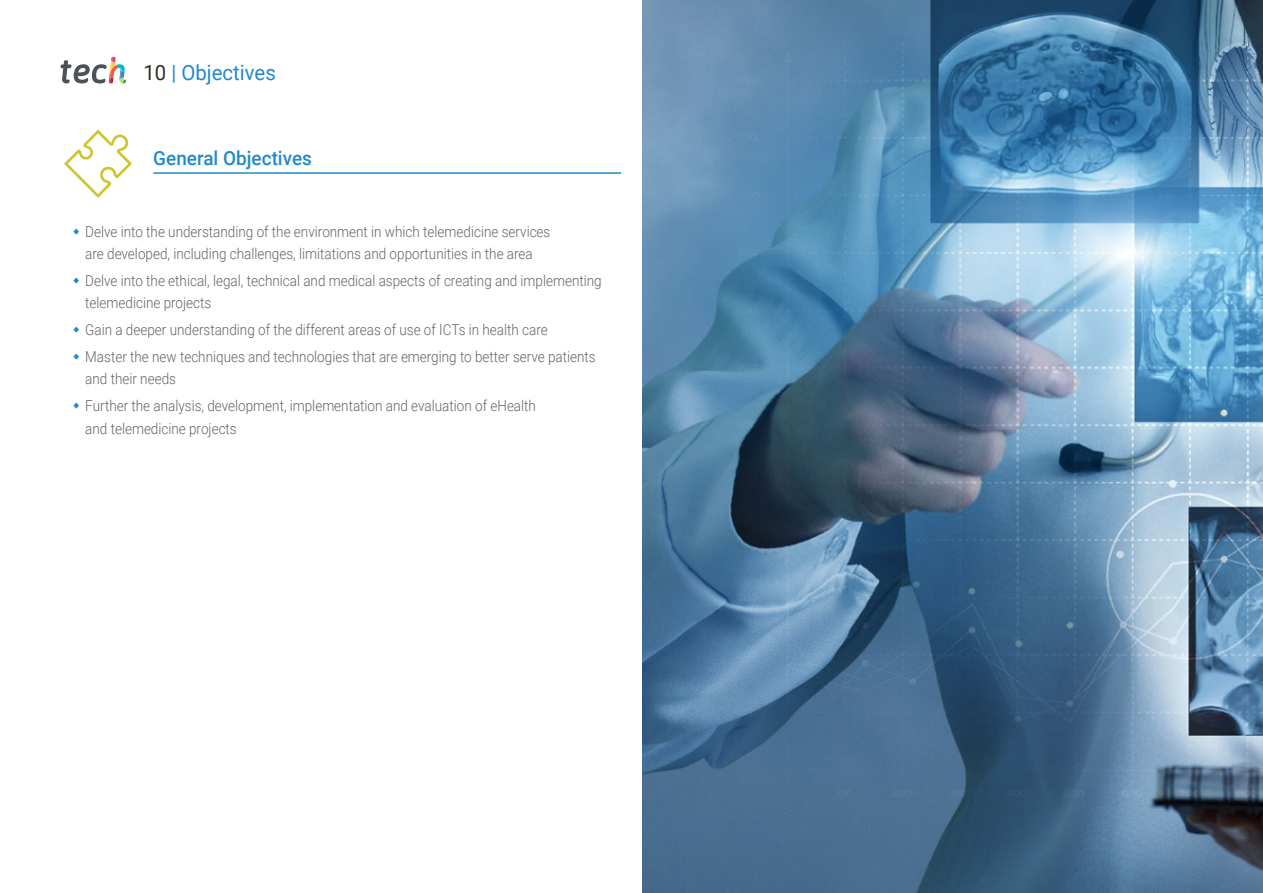
<style>
.page{position:relative;width:1263px;height:893px;background:#fff}
.page>*{position:absolute;margin:0;border:0;box-sizing:border-box;transform-origin:0 0}
.t1{font:21px "Roboto";color:#2289ca}
.t2{font:500 19.5px "Roboto";color:#2289ca}
.t3{font:300 15px/22.5px "Roboto";color:#61646a;scale:.9 1}
.s1{color:#312e20}
</style>
<div class="page">
<img style="left:642px;top:0;width:621px;height:893px">
<svg style="left:61px;top:57px;width:65px;height:27px"></svg>
<hr style="left:153px;top:173px;width:468px;height:1px;background:#2289ca">
<svg style="left:64px;top:130px;width:68px;height:68px"></svg>
<h1 class="t1" style="left:144px;top:57px;width:134px"><span class="s1">10</span> | Objectives</h1>
<h2 class="t2" style="left:153px;top:144px;width:160px">General Objectives</h2>
<p class="t3" style="left:85px;top:219px;width:518px">Delve into the understanding of the environment in which telemedicine services are developed, including challenges, limitations and opportunities in the area</p>
<p class="t3" style="left:85px;top:269px;width:575px">Delve into the ethical, legal, technical and medical aspects of creating and implementing telemedicine projects</p>
<p class="t3" style="left:85px;top:316px;width:569px;line-height:26.7px">Gain a deeper understanding of the different areas of use of ICTs in health care<br>Master the new techniques and technologies that are emerging to better serve patients</p>
<p class="t3" style="left:85px;top:365px;width:502px;line-height:26.7px">and their needs<br>Further the analysis, development, implementation and evaluation of eHealth</p>
<p class="t3" style="left:85px;top:416px;width:170px">and telemedicine projects</p>
</div>
